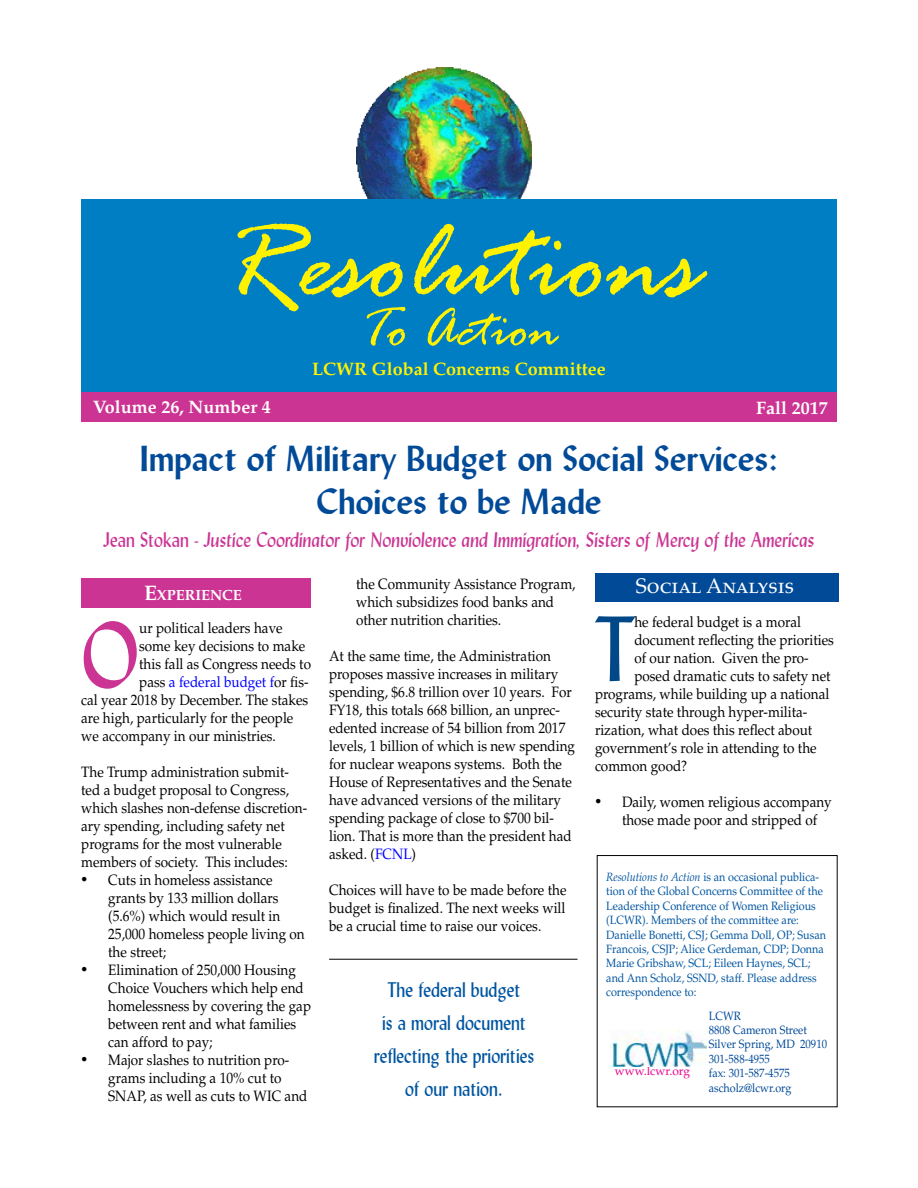
<style>
.page{position:relative;width:918px;height:1188px;background:#fff}
.page>*{position:absolute;margin:0;border:0;box-sizing:border-box;transform-origin:0 0}
.t1{font:italic 117px "Rage";color:#fff200}
.t2{font:91.2px "Lydian BT";color:#cb3493;scale:.9 1}
.t3{font:91.2px "Lydian BT";color:#004887;scale:.9 1}
.t4{font:italic 57px "Rage";color:#fff200}
.t5{font:700 36px/43.2px "Lydian BT";color:#004a98;text-align:center}
.t6{font:italic 21px "Lydian BT";color:#cb3493;scale:.9 1}
.t7{font:21px/33px "Lydian BT";color:#0055a1;text-align:center;scale:.9 1}
.t8{font:21px "Palatino LT Std";color:#fff}
.t9{font:700 18px "Palatino LT Std";color:#fff200}
.t10{font:700 18px "Palatino LT Std";color:#fff}
.t11{font:15px/18px "Palatino LT Std";color:#000;scale:.9 1}
.t12{font:15px "Palatino LT Std";color:#00f;scale:.9 1}
.t13{font:700 14.7px "Palatino LT Std";color:#fff}
.t14{font:12px/14.4px "Palatino LT Std";color:#0055a1;scale:.9 1}
.t15{font:12px/14.4px "Palatino LT Std";color:#004a98;scale:.9 1}
.t16{font:12px "Palatino LT Std";color:#ec008c}
.s1{font-style:normal}
.s2{font-size:21px}
.s3{color:#00f}
.s4{font-family:"Times New Roman";font-size:18px}
.s5{color:#000}
.s6{font-style:italic}
</style>
<div class="page">
<div style="left:81px;top:392px;width:756px;height:30px;background:#cb3493"></div>
<img style="left:356px;top:68px;width:176px;height:132px">
<div style="left:81px;top:200px;width:756px;height:192px;background:#007ec4"></div>
<img style="left:609px;top:1031px;width:97px;height:36px">
<div style="left:81px;top:578px;width:229px;height:30px;background:#cb3493"></div>
<hr style="left:329px;top:959px;width:249px;height:1px;background:#000">
<div style="left:595px;top:573px;width:243px;height:29px;background:#004a98"></div>
<h1 class="t1" style="left:219px;top:201px;width:482px">Resolutions</h1>
<h3 class="t4" style="left:359px;top:299px;width:201px">To Action</h3>
<p class="t9" style="left:312px;top:358px;width:295px">LCWR Global Concerns Committee</p>
<p class="t10" style="left:93px;top:397px;width:180px">Volume 26, Number 4</p>
<p class="t10" style="left:756px;top:397px;width:73px">Fall 2017</p>
<h3 class="t5" style="left:140px;top:437px;width:640px">Impact of Military Budget on Social Services:<br>Choices to be Made</h3>
<h3 class="t6" style="left:103px;top:527px;width:792px"><span class="s1">Jean Stokan -</span> Justice Coordinator for Nonviolence and Immigration, Sisters of Mercy of the Americas</h3>
<p class="t13" style="left:144px;top:586px;width:98px"><span class="s2">E</span>XPERIENCE</p>
<h3 class="t8" style="left:636px;top:573px;width:160px">Social Analysis</h3>
<p class="t11" style="left:356px;top:575px;width:245px">the Community Assistance Program, which subsidizes food banks and other nutrition charities.</p>
<p class="t11" style="left:329px;top:647px;width:275px">At the same time, the Administration proposes massive increases in military spending, $6.8 trillion over 10 years. For FY18, this totals 668 billion, an unprec&shy;edented increase of 54 billion from 2017 levels, 1 billion of which is new spending for nuclear weapons systems. Both the House of Representatives and the Senate have advanced versions of the military spending package of close to $700 bil&shy;lion. That is more than the president had asked. (<span class="s3">FCNL</span>)</p>
<p class="t11" style="left:329px;top:881px;width:265px;text-align:justify">Choices will have to be made before the budget is finalized. The next weeks will be a crucial time to raise our voices.</p>
<h2 class="t3" style="left:595px;top:593px;width:45px">T</h2>
<p class="t11" style="left:634px;top:613px;width:187px">he federal budget is a moral</p>
<h2 class="t2" style="left:81px;top:599px;width:66px">O</h2>
<p class="t11" style="left:139px;top:619px;width:161px">ur political leaders have</p>
<p class="t11" style="left:634px;top:631px;width:223px">document reflecting the priorities</p>
<p class="t11" style="left:634px;top:649px;width:195px">of our nation. Given the pro-</p>
<p class="t11" style="left:634px;top:667px;width:220px">posed dramatic cuts to safety net</p>
<p class="t11" style="left:595px;top:685px;width:262px">programs, while building up a national</p>
<p class="t11" style="left:595px;top:703px;width:238px">security state through hyper-milita-</p>
<p class="t11" style="left:595px;top:721px;width:243px">rization, what does this reflect about</p>
<p class="t11" style="left:595px;top:739px;width:248px">government’s role in attending to the</p>
<p class="t11" style="left:595px;top:757px;width:104px">common good?</p>
<p class="t11" style="left:622px;top:793px;width:235px;text-indent:-27px"><span class="s4">•</span> Daily, women religious accompany those made poor and stripped of</p>
<p class="t11" style="left:139px;top:637px;width:186px">some key decisions to make</p>
<p class="t11" style="left:139px;top:655px;width:192px">this fall as Congress needs to</p>
<p class="t12" style="left:139px;top:673px;width:190px"><span class="s5">pass</span> a federal budget f<span class="s5">or fis-</span></p>
<p class="t11" style="left:81px;top:691px;width:254px">cal year 2018 by December. The stakes</p>
<p class="t11" style="left:81px;top:709px;width:237px">are high, particularly for the people</p>
<p class="t11" style="left:81px;top:727px;width:218px">we accompany in our ministries.</p>
<p class="t11" style="left:81px;top:763px;width:253px">The Trump administration submit&shy;ted a budget proposal to Congress, which slashes non-defense discretion&shy;ary spending, including safety net programs for the most vulnerable members of society. This includes:</p>
<p class="t11" style="left:108px;top:871px;width:220px;text-indent:-27px"><span class="s4">•</span> Cuts in homeless assistance grants by 133 million dollars (5.6%) which would result in<br>25,000 homeless people living on the street;</p>
<p class="t11" style="left:108px;top:961px;width:227px;text-indent:-27px"><span class="s4">•</span> Elimination of 250,000 Housing<br>Choice Vouchers which help end homelessness by covering the gap between rent and what families can afford to pay;</p>
<p class="t11" style="left:108px;top:1051px;width:223px;text-indent:-27px"><span class="s4">•</span> Major slashes to nutrition pro&shy;grams including a 10% cut to<br>SNAP, as well as cuts to WIC and</p>
<p class="t14" style="left:606px;top:870px;width:246px"><span class="s6">Resolutions to Action</span> is an occasional publica&shy;tion of the Global Concerns Committee of the Leadership Conference of Women Religious (LCWR). Members of the committee are:<br>Danielle Bonetti, CSJ; Gemma Doll, OP; Susan Francois, CSJP; Alice Gerdeman, CDP; Donna Marie Gribshaw, SCL; Eileen Haynes, SCL; and Ann Scholz, SSND, staff. Please address correspondence to:</p>
<h3 class="t7" style="left:374px;top:973px;width:180px">The federal budget<br>is a moral document reflecting the priorities of our nation.</h3>
<p class="t15" style="left:709px;top:1008px;width:133px">LCWR<br>8808 Cameron Street<br>Silver Spring, MD 20910<br>301-588-4955<br>fax: 301-587-4575 ascholz@lcwr.org</p>
<p class="t16" style="left:615px;top:1064px;width:77px">www.lcwr.org</p>
</div>
